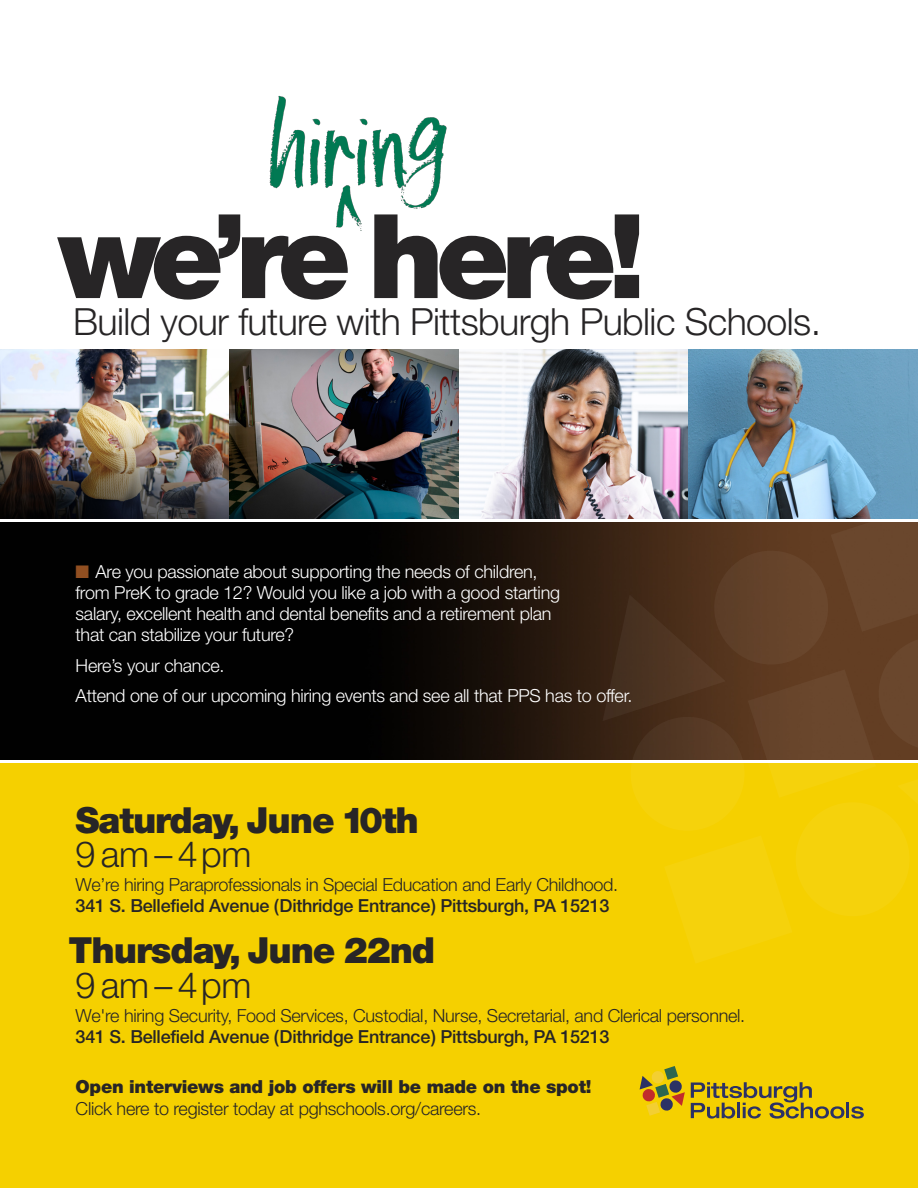
<style>
.page{position:relative;width:918px;height:1188px;background:#fff}
.page>*{position:absolute;margin:0;border:0;box-sizing:border-box;transform-origin:0 0}
.t1{font:900 117.15px "Helvetica Neue";letter-spacing:-.085em;color:#272526}
.t2{font:300 37.5px "Helvetica Neue";letter-spacing:-.015em;color:#272526}
.t3{font:900 36px "Helvetica Neue";letter-spacing:-.03em;color:#272526}
.t4{font:300 36px "Helvetica Neue";letter-spacing:.04em;color:#272526}
.t5{font:300 18px "Helvetica Neue";letter-spacing:-.015em;color:#fff}
.t6{font:300 18px "Helvetica Neue";letter-spacing:-.015em;color:#272526}
.t7{font:500 18px "Helvetica Neue";letter-spacing:-.015em;color:#272526}
.t8{font:900 18px "Helvetica Neue";letter-spacing:-.015em;color:#272526}
.s1{color:#914f21}
</style>
<div class="page">
<div style="left:0;top:764px;width:918px;height:424px;background:#f5d000"></div>
<img style="left:0;top:522px;width:603px;height:238px">
<img style="left:269px;top:95px;width:178px;height:136px">
<img style="left:0;top:350px;width:230px;height:168px">
<img style="left:230px;top:350px;width:229px;height:168px">
<img style="left:459px;top:350px;width:230px;height:168px">
<img style="left:689px;top:350px;width:229px;height:168px">
<svg style="left:603px;top:522px;width:315px;height:441px"></svg>
<svg style="left:691px;top:1082px;width:153px;height:37px"></svg>
<hr style="left:846px;top:1103px;width:3px;height:15px;background:#2c3265">
<svg style="left:851px;top:1106px;width:13px;height:13px"></svg>
<svg style="left:640px;top:1066px;width:45px;height:50px"></svg>
<p class="t1" style="left:58px;top:214px;width:589px">we’re here!</p>
<p class="t2" style="left:73px;top:308px;width:750px">Build your future with Pittsburgh Public Schools.</p>
<p class="t5" style="left:76px;top:565px;width:464px"><span class="s1">■</span> Are you passionate about supporting the needs of children,</p>
<p class="t5" style="left:76px;top:586px;width:486px">from PreK to grade 12? Would you like a job with a good starting</p>
<p class="t5" style="left:76px;top:607px;width:477px">salary, excellent health and dental benefits and a retirement plan</p>
<p class="t5" style="left:76px;top:628px;width:220px">that can stabilize your future?</p>
<p class="t5" style="left:76px;top:659px;width:150px">Here’s your chance.</p>
<p class="t5" style="left:76px;top:689px;width:558px">Attend one of our upcoming hiring events and see all that PPS has to offer.</p>
<p class="t3" style="left:76px;top:807px;width:345px">Saturday, June 10th</p>
<p class="t4" style="left:76px;top:842px;width:177px">9am–4pm</p>
<p class="t6" style="left:76px;top:878px;width:544px">We’re hiring Paraprofessionals in Special Education and Early Childhood.</p>
<p class="t7" style="left:76px;top:899px;width:535px">341 S. Bellefield Avenue (Dithridge Entrance) Pittsburgh, PA 15213</p>
<p class="t3" style="left:69px;top:938px;width:368px">Thursday, June 22nd</p>
<p class="t4" style="left:76px;top:972px;width:177px">9am–4pm</p>
<p class="t6" style="left:76px;top:1009px;width:671px">We're hiring Security, Food Services, Custodial, Nurse, Secretarial, and Clerical personnel.</p>
<p class="t7" style="left:76px;top:1030px;width:535px">341 S. Bellefield Avenue (Dithridge Entrance) Pittsburgh, PA 15213</p>
<p class="t8" style="left:76px;top:1080px;width:517px">Open interviews and job offers will be made on the spot!</p>
<p class="t6" style="left:76px;top:1102px;width:407px">Click here to register today at pghschools.org/careers.</p>
</div>
